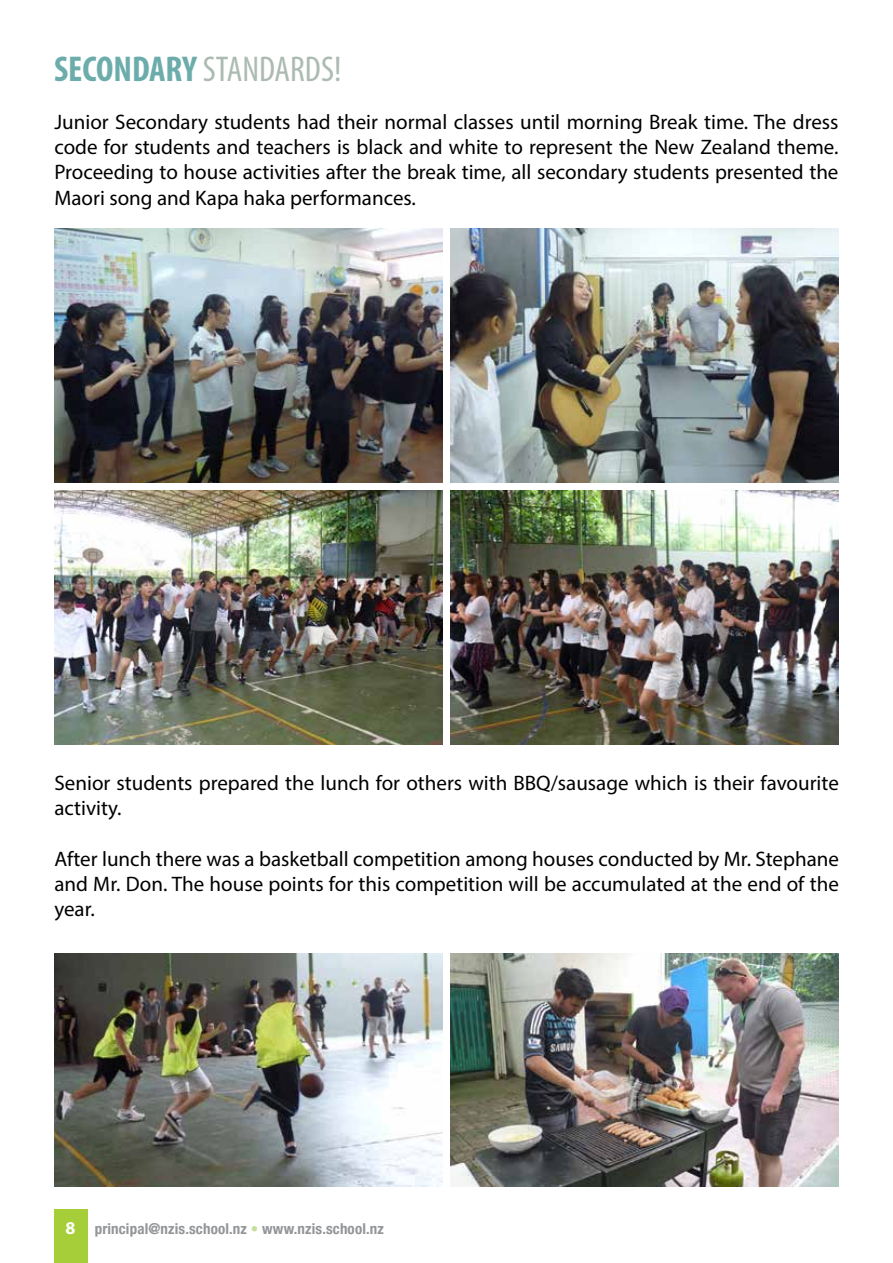
<style>
.page{position:relative;width:893px;height:1263px;background:#fff}
.page>*{position:absolute;margin:0;border:0;box-sizing:border-box;transform-origin:0 0}
.t1{font:condensed 36px "Myriad Pro";color:#acbbb2}
.t2{font:21px/25.2px "Myriad Pro";color:#000;text-align:justify}
.t3{font:700 condensed 15px "Helvetica Neue";letter-spacing:.01em;color:#939598}
.s1{font-weight:700;color:#6cadac}
.s2{font-family:"Myriad Pro";font-stretch:normal;font-size:18px;color:#fff}
.s3{color:#c4df9b}
</style>
<div class="page">
<div style="left:54px;top:1209px;width:34px;height:54px;background:#a6ce39"></div>
<img style="left:54px;top:491px;width:388px;height:253px">
<img style="left:54px;top:229px;width:388px;height:253px">
<img style="left:450px;top:491px;width:388px;height:253px">
<img style="left:450px;top:229px;width:388px;height:253px">
<img style="left:54px;top:953px;width:388px;height:233px">
<img style="left:450px;top:953px;width:388px;height:233px">
<h1 class="t1" style="left:54px;top:47px;width:289px"><span class="s1">SECONDARY</span> STANDARDS!</h1>
<p class="t2" style="left:54px;top:109px;width:786px">Junior Secondary students had their normal classes until morning Break time. The dress code for students and teachers is black and white to represent the New Zealand theme.<br>Proceeding to house activities after the break time, all secondary students presented the Maori song and Kapa haka performances.</p>
<p class="t2" style="left:54px;top:770px;width:786px">Senior students prepared the lunch for others with BBQ/sausage which is their favourite activity.</p>
<p class="t2" style="left:54px;top:846px;width:786px">After lunch there was a basketball competition among houses conducted by Mr. Stephane and Mr. Don. The house points for this competition will be accumulated at the end of the year.</p>
<p class="t3" style="left:66px;top:1216px;width:320px"><span class="s2">8</span> principal@nzis.school.nz <span class="s3">•</span> www.nzis.school.nz</p>
</div>
